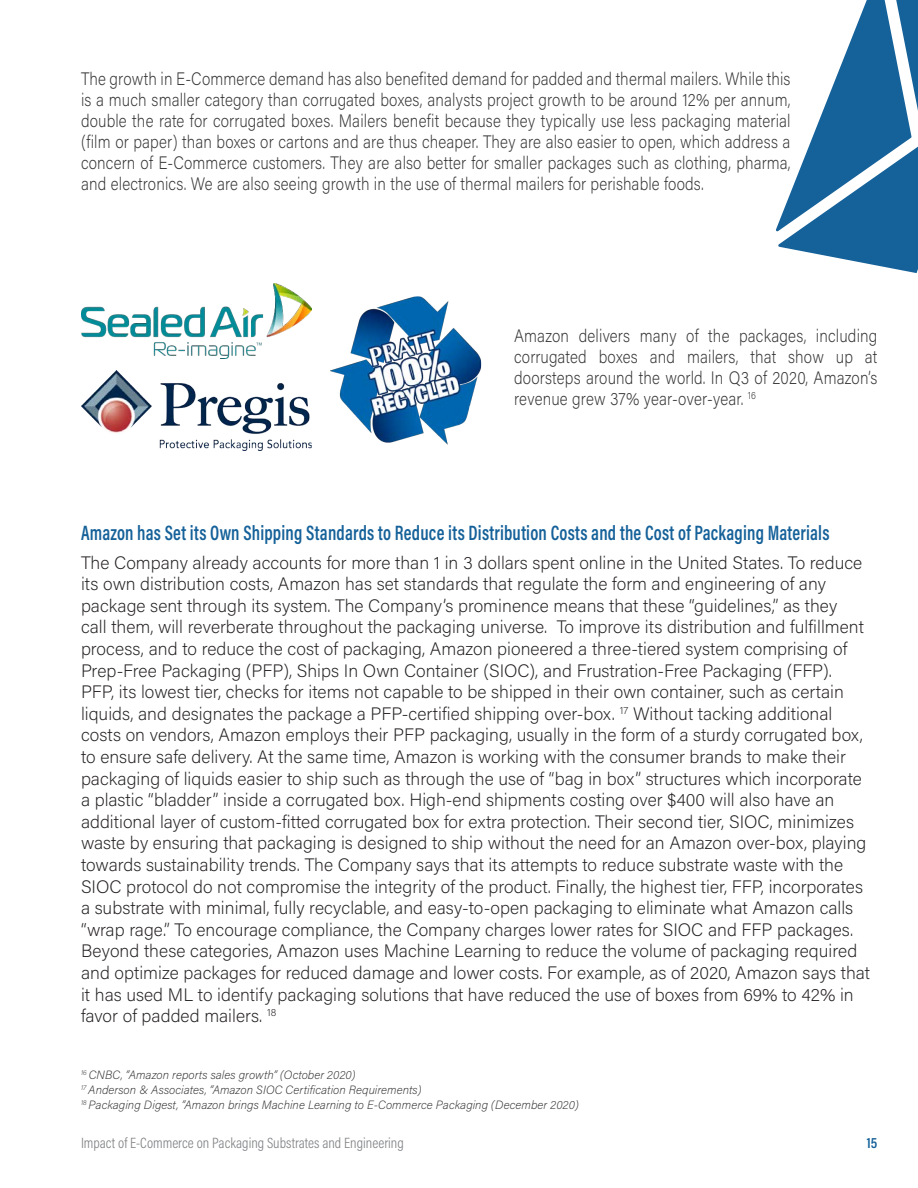
<style>
.page{position:relative;width:918px;height:1188px;background:#fff}
.page>*{position:absolute;margin:0;border:0;box-sizing:border-box;transform-origin:0 0}
.t1{font:600 21px "Acumin Pro Cond";letter-spacing:.01em;color:#156199;scale:.87 1}
.t2{font:200 18px/21.6px "Acumin Pro";color:#231f20}
.t3{font:200 18px/21px "Acumin Pro";letter-spacing:.01em;color:#333233;text-align:justify;scale:.87 1}
.t4{font:300 15px "Acumin Pro Cond";color:#808285}
.t5{font:600 15px "Acumin Pro Cond";color:#156199}
.t6{font:italic 200 12px "Acumin Pro";color:#333233}
</style>
<div class="page">
<svg style="left:776px;top:0;width:142px;height:273px"></svg>
<img style="left:81px;top:283px;width:231px;height:76px">
<img style="left:81px;top:371px;width:231px;height:80px">
<img style="left:330px;top:296px;width:152px;height:149px">
<p class="t3" style="left:81px;top:67px;width:817px">The growth in E-Commerce demand has also benefited demand for padded and thermal mailers. While this is a much smaller category than corrugated boxes, analysts project growth to be around 12% per annum, double the rate for corrugated boxes. Mailers benefit because they typically use less packaging material (film or paper) than boxes or cartons and are thus cheaper. They are also easier to open, which address a concern of E-Commerce customers. They are also better for smaller packages such as clothing, pharma, and electronics. We are also seeing growth in the use of thermal mailers for perishable foods.</p>
<p class="t3" style="left:514px;top:325px;width:419px">Amazon delivers many of the packages, including corrugated boxes and mailers, that show up at doorsteps around the world. In Q3 of 2020, Amazon’s revenue grew 37% year-over-year. <sup>16</sup></p>
<p class="t1" style="left:81px;top:519px;width:862px">Amazon has Set its Own Shipping Standards to Reduce its Distribution Costs and the Cost of Packaging Materials</p>
<p class="t2" style="left:81px;top:551px;width:791px">The Company already accounts for more than 1 in 3 dollars spent online in the United States. To reduce its own distribution costs, Amazon has set standards that regulate the form and engineering of any package sent through its system. The Company’s prominence means that these “guidelines,” as they<br>call them, will reverberate throughout the packaging universe. To improve its distribution and fulfillment process, and to reduce the cost of packaging, Amazon pioneered a three-tiered system comprising of Prep-Free Packaging (PFP), Ships In Own Container (SIOC), and Frustration-Free Packaging (FFP).<br>PFP, its lowest tier, checks for items not capable to be shipped in their own container, such as certain liquids, and designates the package a PFP-certified shipping over-box. <sup>17</sup> Without tacking additional costs on vendors, Amazon employs their PFP packaging, usually in the form of a sturdy corrugated box, to ensure safe delivery. At the same time, Amazon is working with the consumer brands to make their packaging of liquids easier to ship such as through the use of “bag in box” structures which incorporate a plastic “bladder” inside a corrugated box. High-end shipments costing over $400 will also have an additional layer of custom-fitted corrugated box for extra protection. Their second tier, SIOC, minimizes waste by ensuring that packaging is designed to ship without the need for an Amazon over-box, playing towards sustainability trends. The Company says that its attempts to reduce substrate waste with the SIOC protocol do not compromise the integrity of the product. Finally, the highest tier, FFP, incorporates a substrate with minimal, fully recyclable, and easy-to-open packaging to eliminate what Amazon calls “wrap rage.” To encourage compliance, the Company charges lower rates for SIOC and FFP packages.<br>Beyond these categories, Amazon uses Machine Learning to reduce the volume of packaging required and optimize packages for reduced damage and lower costs. For example, as of 2020, Amazon says that it has used ML to identify packaging solutions that have reduced the use of boxes from 69% to 42% in favor of padded mailers. <sup>18</sup></p>
<p class="t6" style="left:81px;top:1067px;width:276px"><sup>16</sup> CNBC, “Amazon reports sales growth” (October 2020)</p>
<p class="t6" style="left:81px;top:1082px;width:342px"><sup>17</sup> Anderson &amp; Associates, “Amazon SIOC Certification Requirements)</p>
<p class="t6" style="left:81px;top:1097px;width:499px"><sup>18</sup> Packaging Digest, “Amazon brings Machine Learning to E-Commerce Packaging (December 2020)</p>
<p class="t4" style="left:81px;top:1133px;width:324px">Impact of E-Commerce on Packaging Substrates and Engineering</p>
<p class="t5" style="left:867px;top:1132px;width:12px">15</p>
</div>
